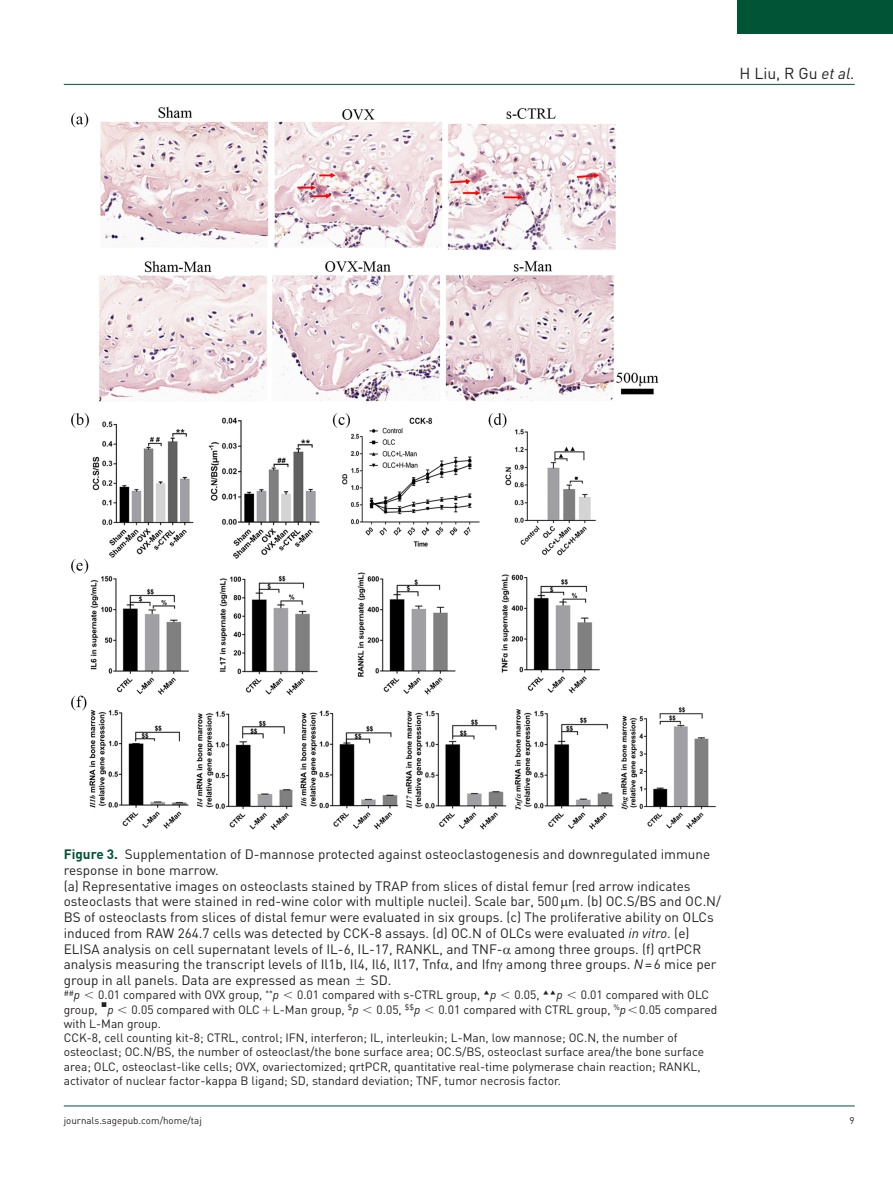
<style>
.page{position:relative;width:893px;height:1191px;background:#fff}
.page>*{position:absolute;margin:0;border:0;box-sizing:border-box;transform-origin:0 0}
.t1{font:15.75px "DIN";color:#231f20}
.t2{font:13.5px/15.8px "DIN";color:#231f20}
.t3{font:12px/14.2px "DIN";color:#231f20}
.t4{font:italic 12px "DIN";color:#231f20}
.t5{font:9.75px "DIN";color:#231f20}
.t6{font:7.8px "DIN";color:#231f20}
.s1{font-style:italic}
.s2{font-weight:700;color:#015436}
.s3{font-style:italic;font-size:12px}
</style>
<div class="page">
<hr style="left:64px;top:84px;width:791px;height:1px;background:#015436">
<hr style="left:64px;top:1105px;width:791px;height:1px;background:#015436">
<div style="left:738px;top:0;width:155px;height:34px;background:#015436"></div>
<img style="left:71px;top:106px;width:645px;height:724px">
<p class="t1" style="left:739px;top:63px;width:117px">H Liu, R Gu <span class="s1">et al.</span></p>
<p class="t2" style="left:64px;top:846px;width:659px"><span class="s2">Figure 3.</span> Supplementation of D-mannose protected against osteoclastogenesis and downregulated immune response in bone marrow.<br>(a) Representative images on osteoclasts stained by TRAP from slices of distal femur (red arrow indicates osteoclasts that were stained in red-wine color with multiple nuclei). Scale bar, 500 m. (b) OC.S/BS and OC.N/ BS of osteoclasts from slices of distal femur were evaluated in six groups. (c) The proliferative ability on OLCs induced from RAW 264.7 cells was detected by CCK-8 assays. (d) OC.N of OLCs were evaluated <span class="s1">in vitro</span>. (e)<br>ELISA analysis on cell supernatant levels of IL-6, IL-17, RANKL, and TNF- among three groups. (f) qrtPCR analysis measuring the transcript levels of Il1b, Il4, Il6, Il17, Tnf , and Ifn among three groups. <span class="s1">N</span>=6 mice per group in all panels. Data are expressed as mean</p>
<p class="t2" style="left:371px;top:972px;width:22px">SD.</p>
<p class="t6" style="left:64px;top:988px;width:18px">##<span class="s3">p</span></p>
<p class="t3" style="left:98px;top:987px;width:182px">0.01 compared with OVX group, <sup>**</sup><span class="s1">p</span></p>
<p class="t3" style="left:297px;top:987px;width:201px">0.01 compared with s-CTRL group, <span class="s1">p</span></p>
<p class="t3" style="left:514px;top:987px;width:27px">0.05,</p>
<p class="t4" style="left:557px;top:987px;width:8px">p</p>
<p class="t3" style="left:581px;top:987px;width:130px">0.01 compared with OLC</p>
<p class="t3" style="left:64px;top:1002px;width:51px">group, ○<span class="s1">p</span></p>
<p class="t3" style="left:132px;top:1002px;width:229px">0.05 compared with OLC L-Man group, <sup>$</sup><span class="s1">p</span></p>
<p class="t3" style="left:377px;top:1002px;width:45px">0.05, <sup>$$</sup><span class="s1">p</span></p>
<p class="t3" style="left:438px;top:1002px;width:280px">0.01 compared with CTRL group, <sup>%</sup><span class="s1">p</span> 0.05 compared</p>
<p class="t3" style="left:64px;top:1016px;width:642px">with L-Man group.<br>CCK-8, cell counting kit-8; CTRL, control; IFN, interferon; IL, interleukin; L-Man, low mannose; OC.N, the number of osteoclast; OC.N/BS, the number of osteoclast/the bone surface area; OC.S/BS, osteoclast surface area/the bone surface area; OLC, osteoclast-like cells; OVX, ovariectomized; qrtPCR, quantitative real-time polymerase chain reaction; RANKL, activator of nuclear factor-kappa B ligand; SD, standard deviation; TNF, tumor necrosis factor.</p>
<p class="t5" style="left:64px;top:1114px;width:140px">journals.sagepub.com/home/taj</p>
<p class="t5" style="left:850px;top:1114px;width:7px">9</p>
</div>
